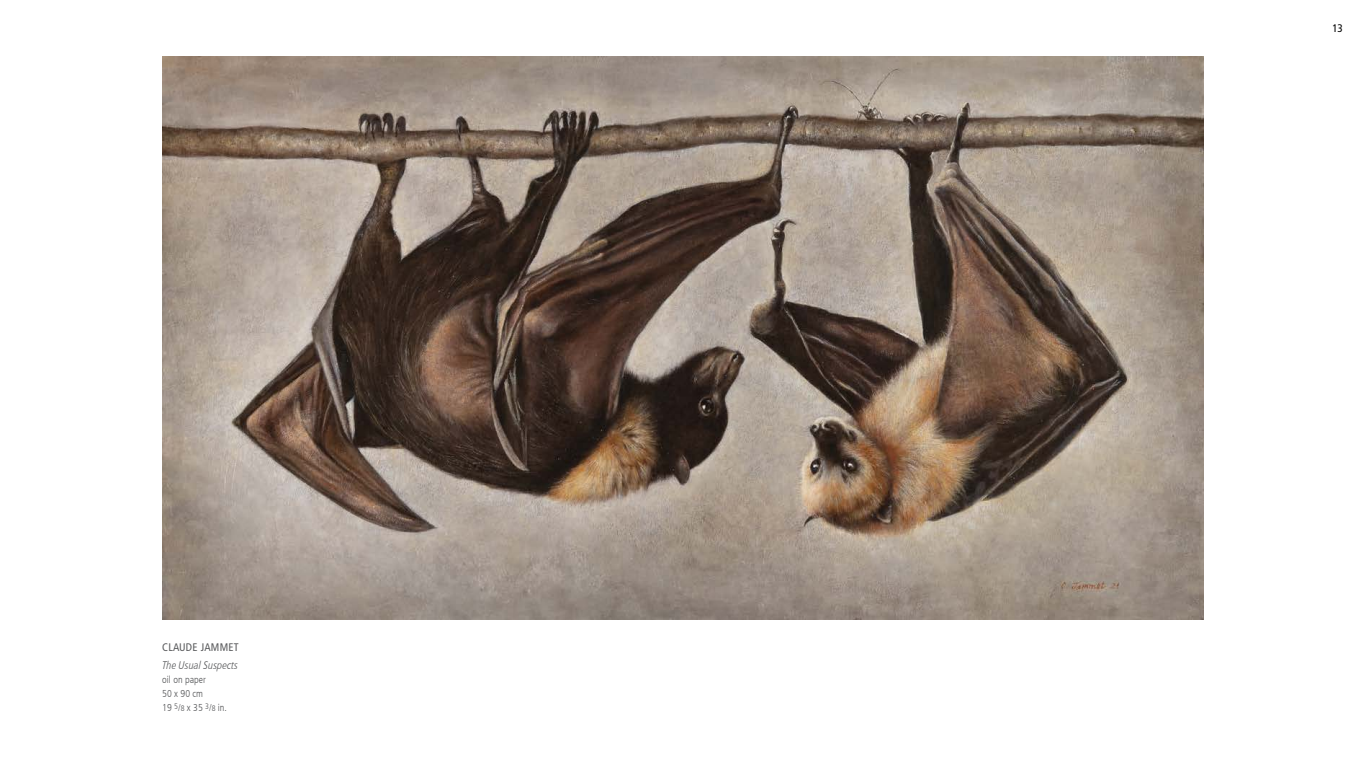
<style>
.page{position:relative;width:1366px;height:768px;background:#fff}
.page>*{position:absolute;margin:0;border:0;box-sizing:border-box;transform-origin:0 0}
.t1{font:italic 300 condensed 11px "Frutiger LT Com";color:#58595b}
.t2{font:condensed 11px "Frutiger LT Com";letter-spacing:.02em;color:#58595b}
.t3{font:condensed 11px "Frutiger LT Com";color:#000}
.t4{font:300 condensed 10px/14px "Frutiger LT Com";color:#58595b}
.s1{font-size:8px}
</style>
<div class="page">
<img style="left:162px;top:57px;width:1042px;height:562px">
<p class="t2" style="left:162px;top:641px;width:78px">CLAUDE JAMMET</p>
<p class="t1" style="left:162px;top:659px;width:77px">The Usual Suspects</p>
<p class="t4" style="left:162px;top:673px;width:66px">oil on paper<br>50 x 90 cm<br>19 <sup>5</sup>/<span class="s1">8</span> x 35 <sup>3</sup>/<span class="s1">8</span> in.</p>
<p class="t3" style="left:1332px;top:22px;width:12px">13</p>
</div>
